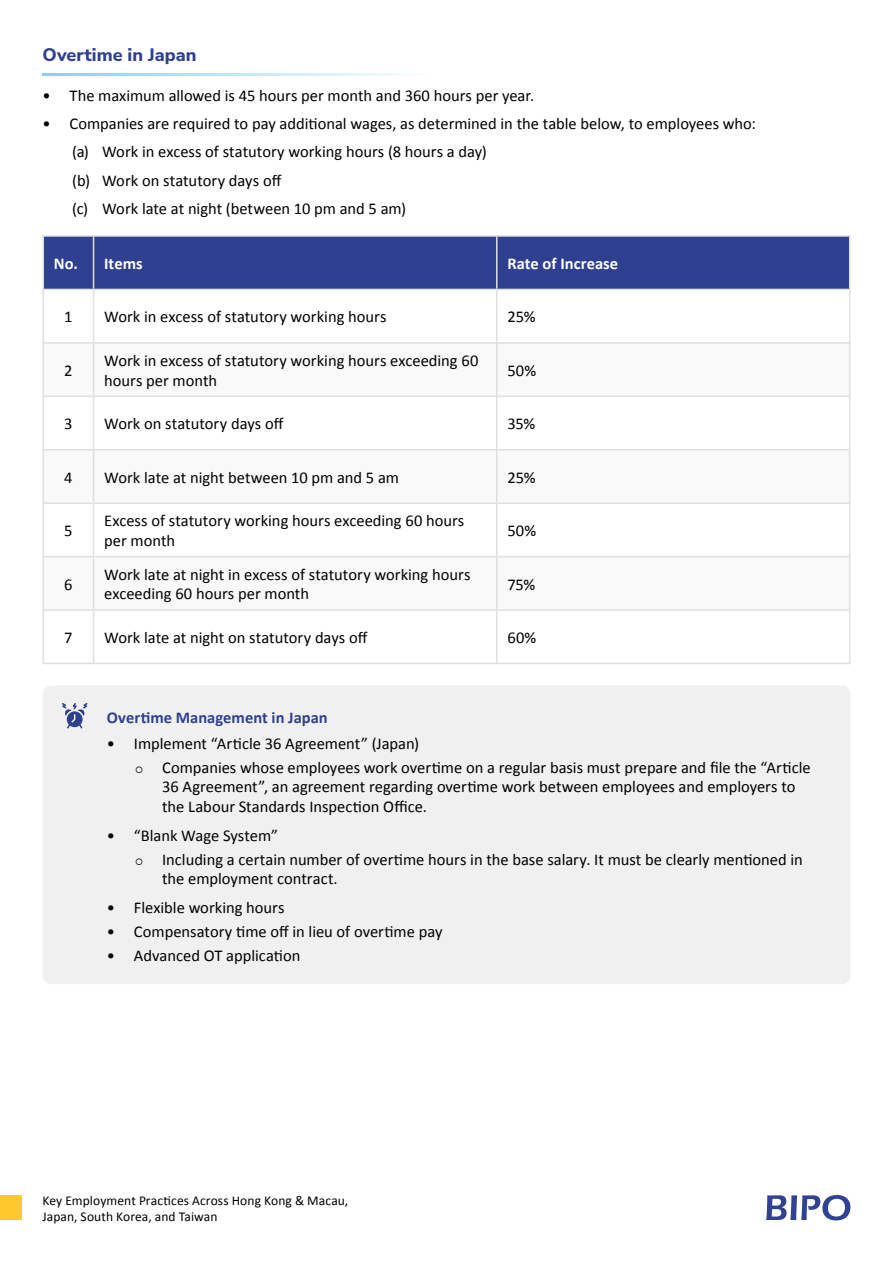
<style>
.page{position:relative;width:893px;height:1263px;background:#fff}
.page>*{position:absolute;margin:0;border:0;box-sizing:border-box;transform-origin:0 0}
.t1{font:800 18px "Nunito Sans";color:#2f4090}
.t2{font:16.5px/19.8px "Calibri";color:#000101}
.t3{font:700 16.5px "Calibri";color:#2f4090}
.t4{font:700 16.5px "Calibri";letter-spacing:.005em;color:#fff}
.t5{font:13.5px/16.2px "Calibri";letter-spacing:.005em;color:#000101}
</style>
<div class="page">
<svg style="left:766px;top:1195px;width:84px;height:25px"></svg>
<div style="left:0;top:1195px;width:21px;height:25px;background:#ffc82c"></div>
<svg style="left:43px;top:73px;width:363px;height:3px"></svg>
<div style="left:44px;top:237px;width:805px;height:52px;background:#2f4090"></div>
<svg style="left:44px;top:344px;width:805px;height:52px"></svg>
<svg style="left:44px;top:450px;width:805px;height:52px"></svg>
<svg style="left:44px;top:557px;width:805px;height:52px"></svg>
<hr style="left:44px;top:342px;width:49px;height:2px;background:#e0dede">
<hr style="left:94px;top:342px;width:402px;height:2px;background:#e0dede">
<hr style="left:497px;top:342px;width:352px;height:2px;background:#e0dede">
<hr style="left:44px;top:449px;width:49px;height:1px;background:#e0dede">
<hr style="left:94px;top:449px;width:402px;height:1px;background:#e0dede">
<hr style="left:497px;top:449px;width:352px;height:1px;background:#e0dede">
<hr style="left:44px;top:556px;width:49px;height:1px;background:#e0dede">
<hr style="left:94px;top:556px;width:402px;height:1px;background:#e0dede">
<hr style="left:497px;top:556px;width:352px;height:1px;background:#e0dede">
<hr style="left:43px;top:663px;width:51px;height:1px;background:#e0dede">
<hr style="left:94px;top:663px;width:403px;height:1px;background:#e0dede">
<hr style="left:497px;top:663px;width:353px;height:1px;background:#e0dede">
<hr style="left:93px;top:237px;width:1px;height:52px;background:#e0dede">
<hr style="left:496px;top:237px;width:1px;height:52px;background:#e0dede">
<hr style="left:849px;top:237px;width:1px;height:52px;background:#e0dede">
<hr style="left:93px;top:290px;width:1px;height:53px;background:#e0dede">
<hr style="left:496px;top:290px;width:1px;height:53px;background:#e0dede">
<hr style="left:849px;top:290px;width:1px;height:53px;background:#e0dede">
<hr style="left:93px;top:343px;width:1px;height:53px;background:#e0dede">
<hr style="left:496px;top:343px;width:1px;height:53px;background:#e0dede">
<hr style="left:849px;top:343px;width:1px;height:53px;background:#e0dede">
<hr style="left:93px;top:397px;width:1px;height:53px;background:#e0dede">
<hr style="left:496px;top:397px;width:1px;height:53px;background:#e0dede">
<hr style="left:849px;top:397px;width:1px;height:53px;background:#e0dede">
<hr style="left:93px;top:450px;width:1px;height:52px;background:#e0dede">
<hr style="left:496px;top:450px;width:1px;height:52px;background:#e0dede">
<hr style="left:849px;top:450px;width:1px;height:52px;background:#e0dede">
<hr style="left:93px;top:504px;width:1px;height:53px;background:#e0dede">
<hr style="left:496px;top:504px;width:1px;height:53px;background:#e0dede">
<hr style="left:849px;top:504px;width:1px;height:53px;background:#e0dede">
<hr style="left:93px;top:557px;width:1px;height:52px;background:#e0dede">
<hr style="left:496px;top:557px;width:1px;height:52px;background:#e0dede">
<hr style="left:849px;top:557px;width:1px;height:52px;background:#e0dede">
<hr style="left:93px;top:611px;width:1px;height:52px;background:#e0dede">
<hr style="left:496px;top:611px;width:1px;height:52px;background:#e0dede">
<hr style="left:849px;top:611px;width:1px;height:52px;background:#e0dede">
<hr style="left:43px;top:235px;width:51px;height:2px;background:#e0dede">
<hr style="left:43px;top:237px;width:1px;height:52px;background:#e0dede">
<hr style="left:94px;top:235px;width:403px;height:2px;background:#e0dede">
<hr style="left:497px;top:235px;width:353px;height:2px;background:#e0dede">
<hr style="left:43px;top:289px;width:51px;height:1px;background:#e0dede">
<hr style="left:43px;top:290px;width:1px;height:53px;background:#e0dede">
<hr style="left:94px;top:289px;width:403px;height:1px;background:#e0dede">
<hr style="left:497px;top:289px;width:353px;height:1px;background:#e0dede">
<hr style="left:43px;top:343px;width:1px;height:53px;background:#e0dede">
<hr style="left:43px;top:396px;width:51px;height:1px;background:#e0dede">
<hr style="left:43px;top:397px;width:1px;height:53px;background:#e0dede">
<hr style="left:94px;top:396px;width:403px;height:1px;background:#e0dede">
<hr style="left:497px;top:396px;width:353px;height:1px;background:#e0dede">
<hr style="left:43px;top:450px;width:1px;height:52px;background:#e0dede">
<hr style="left:43px;top:502px;width:51px;height:2px;background:#e0dede">
<hr style="left:43px;top:504px;width:1px;height:53px;background:#e0dede">
<hr style="left:94px;top:502px;width:403px;height:2px;background:#e0dede">
<hr style="left:497px;top:502px;width:353px;height:2px;background:#e0dede">
<hr style="left:43px;top:557px;width:1px;height:52px;background:#e0dede">
<hr style="left:43px;top:609px;width:51px;height:2px;background:#e0dede">
<hr style="left:43px;top:611px;width:1px;height:52px;background:#e0dede">
<hr style="left:94px;top:609px;width:403px;height:2px;background:#e0dede">
<hr style="left:497px;top:609px;width:353px;height:2px;background:#e0dede">
<div style="left:43px;top:685px;width:807px;height:299px;background:#f1f0f0;border-radius:9px"></div>
<svg style="left:62px;top:703px;width:26px;height:26px"></svg>
<p class="t1" style="left:43px;top:42px;width:156px">Overtime in Japan</p>
<p class="t2" style="left:43px;top:85px;width:493px">• The maximum allowed is 45 hours per month and 360 hours per year.</p>
<p class="t2" style="left:72px;top:109px;width:685px;line-height:28.3px;text-indent:-30px">• Companies are required to pay additional wages, as determined in the table below, to employees who: (a) Work in excess of statutory working hours (8 hours a day)<br>(b) Work on statutory days off<br>(c) Work late at night (between 10 pm and 5 am)</p>
<p class="t4" style="left:54px;top:252px;width:90px">No. Items</p>
<p class="t4" style="left:507px;top:252px;width:112px">Rate of Increase</p>
<p class="t2" style="left:64px;top:306px;width:10px">1</p>
<p class="t2" style="left:104px;top:306px;width:284px">Work in excess of statutory working hours</p>
<p class="t2" style="left:507px;top:306px;width:30px">25%</p>
<p class="t2" style="left:64px;top:360px;width:10px">2</p>
<p class="t2" style="left:104px;top:350px;width:376px">Work in excess of statutory working hours exceeding 60 hours per month</p>
<p class="t2" style="left:507px;top:360px;width:30px">50%</p>
<p class="t2" style="left:64px;top:413px;width:10px">3</p>
<p class="t2" style="left:104px;top:413px;width:181px">Work on statutory days off</p>
<p class="t2" style="left:507px;top:413px;width:30px">35%</p>
<p class="t2" style="left:64px;top:467px;width:10px">4</p>
<p class="t2" style="left:104px;top:467px;width:296px">Work late at night between 10 pm and 5 am</p>
<p class="t2" style="left:507px;top:467px;width:30px">25%</p>
<p class="t2" style="left:64px;top:520px;width:10px">5</p>
<p class="t2" style="left:104px;top:510px;width:362px">Excess of statutory working hours exceeding 60 hours per month</p>
<p class="t2" style="left:507px;top:520px;width:30px">50%</p>
<p class="t2" style="left:64px;top:574px;width:10px">6</p>
<p class="t2" style="left:104px;top:564px;width:368px">Work late at night in excess of statutory working hours exceeding 60 hours per month</p>
<p class="t2" style="left:507px;top:574px;width:30px">75%</p>
<p class="t2" style="left:64px;top:627px;width:10px">7</p>
<p class="t2" style="left:104px;top:627px;width:265px">Work late at night on statutory days off</p>
<p class="t2" style="left:507px;top:627px;width:30px">60%</p>
<p class="t3" style="left:107px;top:706px;width:222px">Overtime Management in Japan</p>
<p class="t2" style="left:162px;top:731px;width:650px;line-height:24px;text-indent:-55px">• Implement “Article 36 Agreement” (Japan)<br>Companies whose employees work overtime on a regular basis must prepare and file the “Article</p>
<p class="t2" style="left:162px;top:776px;width:635px">36 Agreement”, an agreement regarding overtime work between employees and employers to the Labour Standards Inspection Office.</p>
<p class="t2" style="left:162px;top:822px;width:642px;line-height:24px;text-indent:-55px">• “Blank Wage System”<br>Including a certain number of overtime hours in the base salary. It must be clearly mentioned in</p>
<p class="t2" style="left:162px;top:868px;width:177px">the employment contract.</p>
<p class="t2" style="left:107px;top:897px;width:179px">• Flexible working hours</p>
<p class="t2" style="left:107px;top:921px;width:337px">• Compensatory time off in lieu of overtime pay</p>
<p class="t2" style="left:107px;top:945px;width:195px">• Advanced OT application</p>
<p class="t5" style="left:43px;top:1192px;width:307px">Key Employment Practices Across Hong Kong &amp; Macau,<br>Japan, South Korea, and Taiwan</p>
</div>
